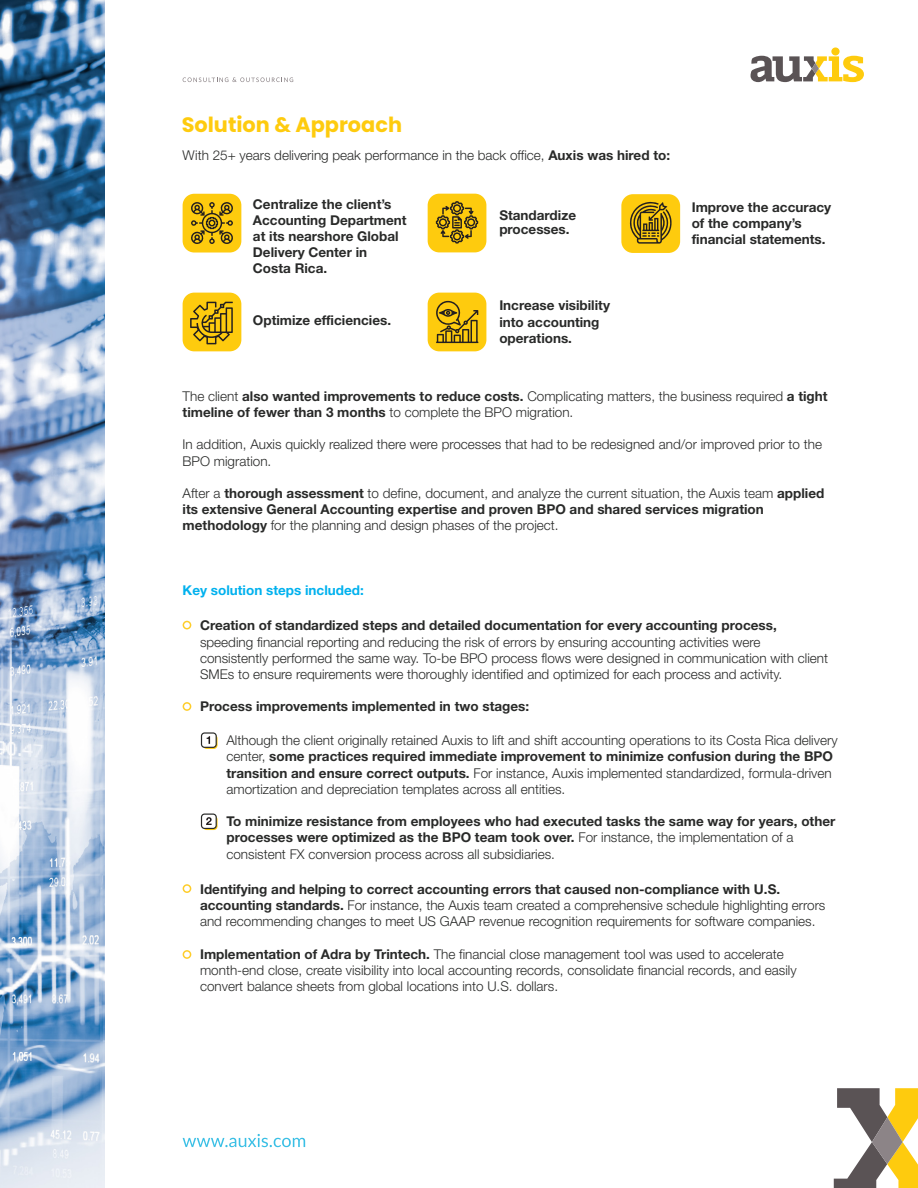
<style>
.page{position:relative;width:918px;height:1188px;background:#fff}
.page>*{position:absolute;margin:0;border:0;box-sizing:border-box;transform-origin:0 0}
.t1{font:700 20.85px "Poppins";color:#fecb0e}
.t2{font:300 13.5px/16.2px "Helvetica Neue";color:#292a29}
.t3{font:700 13.5px/16.2px "Helvetica Neue";color:#292a29}
.t4{font:700 13.5px "Helvetica Neue";color:#00b1ee}
.s1{font-weight:700}
.s2{font-weight:300}
</style>
<div class="page">
<svg style="left:834px;top:1088px;width:84px;height:100px"></svg>
<svg style="left:183px;top:1134px;width:122px;height:13px"></svg>
<svg style="left:183px;top:77px;width:110px;height:5px"></svg>
<div style="left:831px;top:47px;width:9px;height:8px;background:#fecb0e;border-radius:50%"></div>
<svg style="left:751px;top:56px;width:113px;height:26px"></svg>
<img style="left:0;top:0;width:104px;height:1188px">
<div style="left:183px;top:194px;width:58px;height:59px;background:#fecb0e;border-radius:12px"></div>
<div style="left:428px;top:194px;width:58px;height:58px;background:#fecb0e;border-radius:12px"></div>
<div style="left:183px;top:293px;width:58px;height:58px;background:#fecb0e;border-radius:12px"></div>
<div style="left:621px;top:194px;width:59px;height:59px;background:#fecb0e;border-radius:12px"></div>
<div style="left:428px;top:293px;width:58px;height:58px;background:#fecb0e;border-radius:12px"></div>
<svg style="left:191px;top:202px;width:42px;height:42px"></svg>
<svg style="left:436px;top:201px;width:42px;height:43px"></svg>
<svg style="left:629px;top:202px;width:43px;height:42px"></svg>
<svg style="left:436px;top:301px;width:43px;height:42px"></svg>
<svg style="left:190px;top:302px;width:43px;height:42px"></svg>
<svg style="left:183px;top:621px;width:8px;height:8px"></svg>
<svg style="left:183px;top:702px;width:8px;height:9px"></svg>
<svg style="left:183px;top:884px;width:8px;height:9px"></svg>
<svg style="left:183px;top:950px;width:8px;height:9px"></svg>
<svg style="left:203px;top:735px;width:15px;height:14px"></svg>
<svg style="left:201px;top:732px;width:16px;height:16px"></svg>
<svg style="left:203px;top:816px;width:15px;height:14px"></svg>
<svg style="left:201px;top:814px;width:16px;height:15px"></svg>
<h1 class="t1" style="left:182px;top:113px;width:222px">Solution &amp; Approach</h1>
<p class="t2" style="left:183px;top:147px;width:489px">With 25+ years delivering peak performance in the back office, <span class="s1">Auxis was hired to:</span></p>
<p class="t3" style="left:253px;top:195px;width:155px">Centralize the client’s<br>Accounting Department at its nearshore Global<br>Delivery Center in<br>Costa Rica.</p>
<p class="t3" style="left:499px;top:208px;width:78px;line-height:13.5px">Standardize processes.</p>
<p class="t3" style="left:253px;top:311px;width:140px">Optimize efficiencies.</p>
<p class="t3" style="left:499px;top:297px;width:112px">Increase visibility into accounting operations.</p>
<p class="t3" style="left:692px;top:199px;width:141px">Improve the accuracy of the company’s financial statements.</p>
<p class="t2" style="left:183px;top:388px;width:647px">The client <span class="s1">also wanted improvements to reduce costs.</span> Complicating matters, the business required <span class="s1">a tight timeline of fewer than 3 months</span> to complete the BPO migration.</p>
<p class="t2" style="left:183px;top:436px;width:641px">In addition, Auxis quickly realized there were processes that had to be redesigned and/or improved prior to the<br>BPO migration.</p>
<p class="t3" style="left:183px;top:485px;width:643px"><span class="s2">After a</span> thorough assessment <span class="s2">to define, document, and analyze the current situation, the Auxis team</span> applied its extensive General Accounting expertise and proven BPO and shared services migration methodology <span class="s2">for the planning and design phases of the project.</span></p>
<p class="t4" style="left:183px;top:582px;width:183px">Key solution steps included:</p>
<p class="t3" style="left:200px;top:617px;width:578px">Creation of standardized steps and detailed documentation for every accounting process,</p>
<p class="t2" style="left:200px;top:633px;width:630px">speeding financial reporting and reducing the risk of errors by ensuring accounting activities were consistently performed the same way. To-be BPO process flows were designed in communication with client<br>SMEs to ensure requirements were thoroughly identified and optimized for each process and activity.</p>
<p class="t3" style="left:200px;top:698px;width:331px">Process improvements implemented in two stages:</p>
<p class="t2" style="left:226px;top:732px;width:613px">Although the client originally retained Auxis to lift and shift accounting operations to its Costa Rica delivery center, <span class="s1">some practices required immediate improvement to minimize confusion during the BPO transition and ensure correct outputs.</span> For instance, Auxis implemented standardized, formula-driven amortization and depreciation templates across all entities.</p>
<p class="t3" style="left:226px;top:813px;width:610px">To minimize resistance from employees who had executed tasks the same way for years, other processes were optimized as the BPO team took over. <span class="s2">For instance, the implementation of a consistent FX conversion process across all subsidiaries.</span></p>
<p class="t2" style="left:200px;top:881px;width:627px"><span class="s1">Identifying and helping to correct accounting errors that caused non-compliance with U.S. accounting standards.</span> For instance, the Auxis team created a comprehensive schedule highlighting errors and recommending changes to meet US GAAP revenue recognition requirements for software companies.</p>
<p class="t2" style="left:200px;top:945px;width:598px"><span class="s1">Implementation of Adra by Trintech.</span> The financial close management tool was used to accelerate month-end close, create visibility into local accounting records, consolidate financial records, and easily convert balance sheets from global locations into U.S. dollars.</p>
</div>
